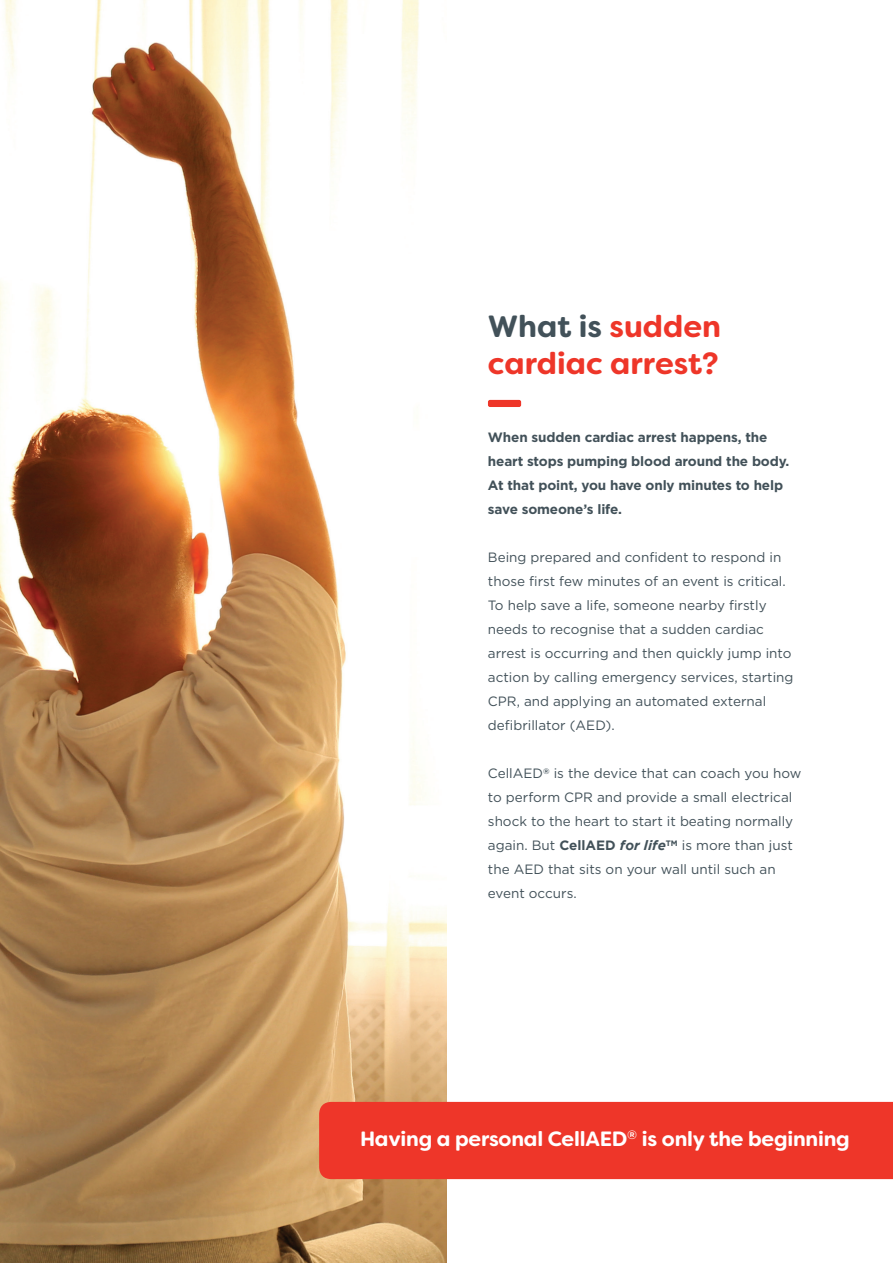
<style>
.page{position:relative;width:893px;height:1263px;background:#fff}
.page>*{position:absolute;margin:0;border:0;box-sizing:border-box;transform-origin:0 0}
.t1{font:700 30.75px/36.9px "Filson Soft";color:#ee3629}
.t2{font:700 20.7px "Filson Soft";letter-spacing:-.01em;color:#fff}
.t3{font:13.5px/24px "Gotham";color:#425159}
.t4{font:700 13.5px/24px "Gotham";letter-spacing:-.01em;color:#425159}
.s1{color:#425159}
.s2{font-weight:700}
.s3{font-weight:700;font-style:italic}
</style>
<div class="page">
<img style="left:0;top:0;width:446px;height:1263px">
<div style="left:488px;top:400px;width:33px;height:7px;background:#ee3629;border-radius:2px"></div>
<div style="left:319px;top:1102px;width:574px;height:77px;background:#ee3629"></div>
<h1 class="t1" style="left:488px;top:308px;width:235px"><span class="s1">What is</span> sudden cardiac arrest?</h1>
<p class="t4" style="left:488px;top:425px;width:303px">When sudden cardiac arrest happens, the heart stops pumping blood around the body.<br>At that point, you have only minutes to help save someone’s life.</p>
<p class="t3" style="left:488px;top:545px;width:307px">Being prepared and confident to respond in those first few minutes of an event is critical.<br>To help save a life, someone nearby firstly needs to recognise that a sudden cardiac arrest is occurring and then quickly jump into action by calling emergency services, starting CPR, and applying an automated external defibrillator (AED).</p>
<p class="t3" style="left:488px;top:761px;width:315px">CellAED<sup>®</sup> is the device that can coach you how to perform CPR and provide a small electrical shock to the heart to start it beating normally again. But <span class="s2">CellAED</span> <span class="s3">for life</span><sup>TM</sup> is more than just the AED that sits on your wall until such an event occurs.</p>
<h2 class="t2" style="left:360px;top:1126px;width:491px">Having a personal CellAED<sup>®</sup> is only the beginning</h2>
</div>
